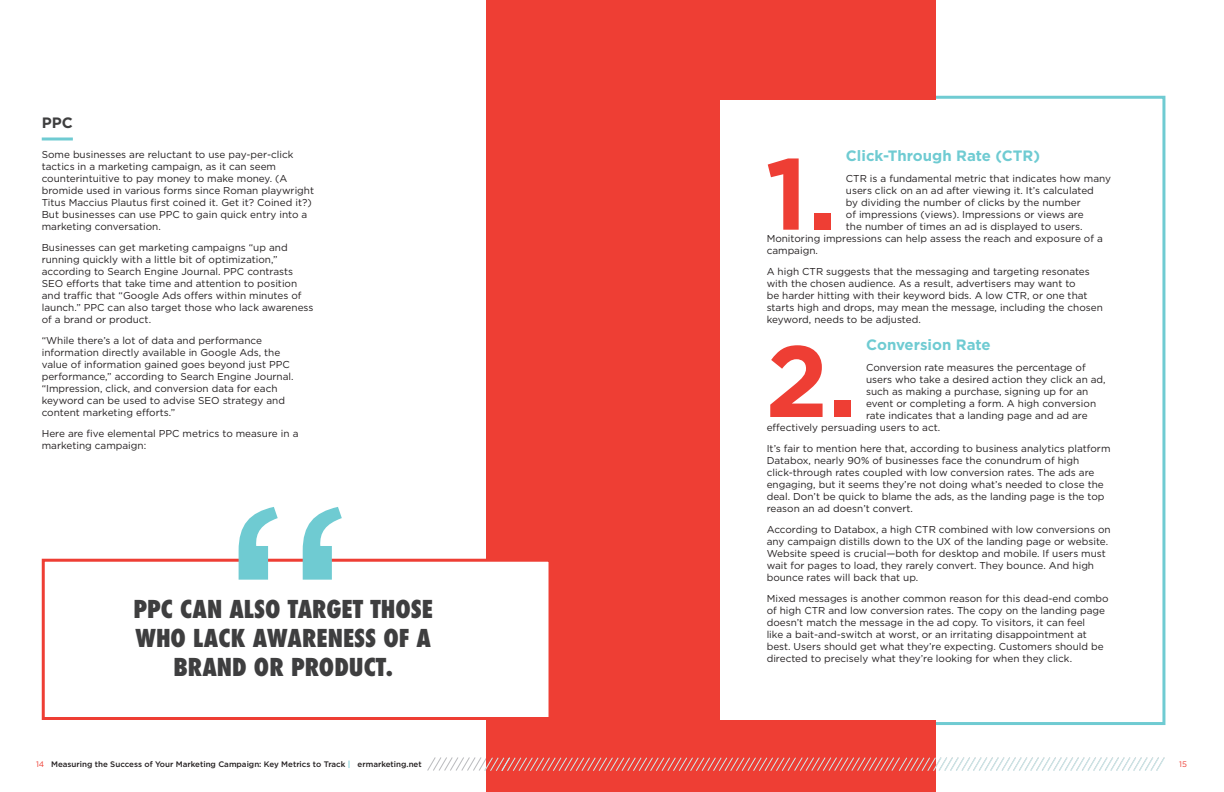
<style>
.page{position:relative;width:1224px;height:792px;background:#fff}
.page>*{position:absolute;margin:0;border:0;box-sizing:border-box;transform-origin:0 0}
.Bullet_Points{font:700 101px "Gotham";color:#ee3e34}
.t1{font:800 condensed 24px/28.8px "Futura";color:#3e3e3f;text-align:center}
.t2{font:700 15px "Gotham";color:#6fcbd2}
.Subhead{font:700 15px "Gotham";color:#3e3e3f}
.t3{font:10px/12px "Gotham";color:#231f20}
.t4{font:500 8px "Gotham";color:#231f20}
.t5{font:8px "Gotham";color:#ee3e34}
.s1{font-weight:400;color:#ee3e34}
.s2{color:#6fcbd2}
</style>
<div class="page">
<div style="left:711px;top:96px;width:454px;height:629px;background:#fff;border:3px solid #6fcbd2"></div>
<div style="left:486px;top:0;width:450px;height:792px;background:#ee3e34"></div>
<svg style="left:427px;top:757px;width:738px;height:14px"></svg>
<hr style="left:42px;top:137px;width:31px;height:3px;background:#6fcbd2">
<div style="left:42px;top:559px;width:510px;height:161px;background:#fff;border:3px solid #ee3e34"></div>
<svg style="left:239px;top:507px;width:103px;height:73px"></svg>
<div style="left:720px;top:100px;width:367px;height:620px;background:#fff"></div>
<p class="Subhead" style="left:42px;top:113px;width:33px">PPC</p>
<p class="t3" style="left:42px;top:149px;width:274px">Some businesses are reluctant to use pay-per-click tactics in a marketing campaign, as it can seem counterintuitive to pay money to make money. (A bromide used in various forms since Roman playwright Titus Maccius Plautus first coined it. Get it? Coined it?)<br>But businesses can use PPC to gain quick entry into a marketing conversation.</p>
<p class="t3" style="left:42px;top:242px;width:273px">Businesses can get marketing campaigns “up and running quickly with a little bit of optimization,” according to Search Engine Journal. PPC contrasts SEO efforts that take time and attention to position and traffic that “Google Ads offers within minutes of launch.” PPC can also target those who lack awareness of a brand or product.</p>
<p class="t3" style="left:42px;top:335px;width:253px">“While there’s a lot of data and performance information directly available in Google Ads, the value of information gained goes beyond just PPC performance,” according to Search Engine Journal. “Impression, click, and conversion data for each keyword can be used to advise SEO strategy and content marketing efforts.”</p>
<p class="t3" style="left:42px;top:428px;width:258px">Here are five elemental PPC metrics to measure in a marketing campaign:</p>
<p class="t1" style="left:134px;top:595px;width:301px">PPC CAN ALSO TARGET THOSE<br>WHO LACK AWARENESS OF A<br>BRAND OR PRODUCT.</p>
<p class="t2" style="left:846px;top:146px;width:196px">Click-Through Rate (CTR)</p>
<p class="t3" style="left:846px;top:172px;width:267px">CTR is a fundamental metric that indicates how many</p>
<p class="t3" style="left:846px;top:184px;width:250px">users click on an ad after viewing it. It’s calculated</p>
<p class="t3" style="left:846px;top:196px;width:236px">by dividing the number of clicks by the number</p>
<p class="t3" style="left:846px;top:208px;width:239px">of impressions (views). Impressions or views are</p>
<p class="t3" style="left:846px;top:220px;width:238px">the number of times an ad is displayed to users.</p>
<p class="t3" style="left:767px;top:232px;width:338px">Monitoring impressions can help assess the reach and exposure of a</p>
<p class="t3" style="left:767px;top:244px;width:53px">campaign.</p>
<p class="t3" style="left:767px;top:265px;width:338px">A high CTR suggests that the messaging and targeting resonates with the chosen audience. As a result, advertisers may want to<br>be harder hitting with their keyword bids. A low CTR, or one that starts high and drops, may mean the message, including the chosen keyword, needs to be adjusted.</p>
<p class="t2" style="left:866px;top:335px;width:126px">Conversion Rate</p>
<p class="t3" style="left:866px;top:361px;width:221px">Conversion rate measures the percentage of</p>
<p class="t3" style="left:866px;top:373px;width:241px">users who take a desired action they click an ad,</p>
<p class="t3" style="left:866px;top:385px;width:224px">such as making a purchase, signing up for an</p>
<p class="t3" style="left:866px;top:397px;width:232px">event or completing a form. A high conversion</p>
<p class="t3" style="left:866px;top:409px;width:223px">rate indicates that a landing page and ad are</p>
<p class="t3" style="left:767px;top:421px;width:175px">effectively persuading users to act.</p>
<p class="t3" style="left:767px;top:442px;width:345px">It’s fair to mention here that, according to business analytics platform Databox, nearly 90% of businesses face the conundrum of high click-through rates coupled with low conversion rates. The ads are engaging, but it seems they’re not doing what’s needed to close the deal. Don’t be quick to blame the ads, as the landing page is the top reason an ad doesn’t convert.</p>
<p class="t3" style="left:767px;top:523px;width:345px">According to Databox, a high CTR combined with low conversions on any campaign distills down to the UX of the landing page or website.<br>Website speed is crucial—both for desktop and mobile. If users must wait for pages to load, they rarely convert. They bounce. And high bounce rates will back that up.</p>
<p class="t3" style="left:767px;top:592px;width:344px">Mixed messages is another common reason for this dead-end combo of high CTR and low conversion rates. The copy on the landing page doesn’t match the message in the ad copy. To visitors, it can feel<br>like a bait-and-switch at worst, or an irritating disappointment at best. Users should get what they’re expecting. Customers should be directed to precisely what they’re looking for when they click.</p>
<p class="Bullet_Points" style="left:765px;top:127px;width:73px">1.</p>
<p class="Bullet_Points" style="left:765px;top:314px;width:93px">2.</p>
<p class="t4" style="left:36px;top:759px;width:387px"><span class="s1">14</span> Measuring the Success of Your Marketing Campaign: Key Metrics to Track <span class="s2">|</span> ermarketing.net</p>
<p class="t5" style="left:1179px;top:759px;width:9px">15</p>
</div>
